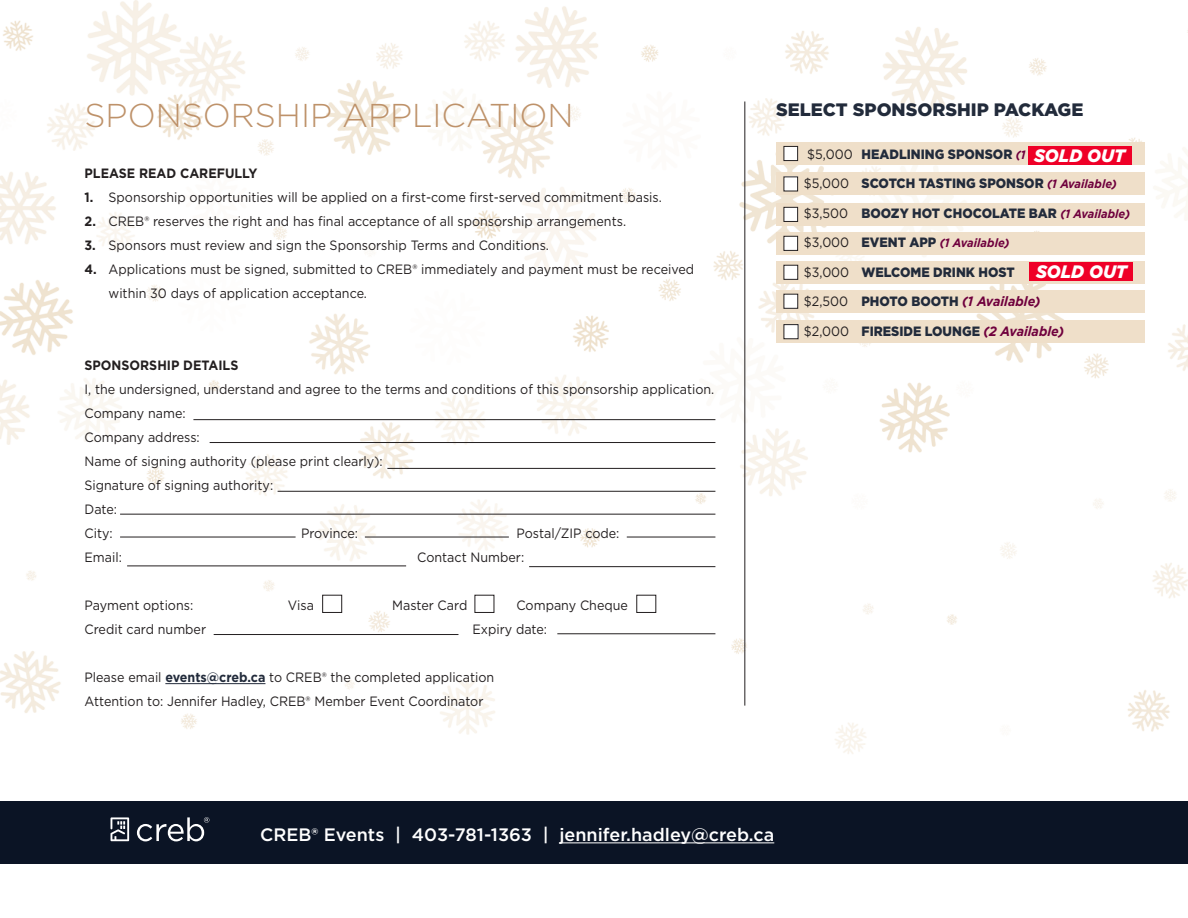
<style>
.page{position:relative;width:1188px;height:918px;background:#fff}
.page>*{position:absolute;margin:0;border:0;box-sizing:border-box;transform-origin:0 0}
.t1{font:300 33px "Gotham";color:#be926a}
.t2{font:500 18px "Gotham";color:#fff}
.t3{font:900 18px "Gotham";color:#222b3b}
.t4{font:italic 900 18px "Gotham";color:#fff;scale:.95 1}
.t5{font:13.5px/24px "Gotham";color:#231f20;scale:.93 1}
.t6{font:900 13.5px "Gotham";color:#222b3b;scale:.93 1}
.t7{font:700 13.5px "Gotham";color:#231f20;scale:.93 1}
.t8{font:italic 700 13.5px "Gotham";color:#6f003d;scale:.93 1}
.t9{font:italic 700 12px "Gotham";color:#6f003d;scale:.93 1}
.s1{font-weight:400;color:#231f20}
.s2{font-weight:700;font-style:italic;font-size:12px;color:#6f003d}
.s3{font-weight:400;font-style:normal;font-size:13.5px;color:#231f20}
.s4{font-weight:900;font-style:normal;font-size:13.5px;color:#222b3b}
.s5{font-weight:400;font-style:normal;color:#231f20}
.s6{font-weight:900;font-style:normal;color:#222b3b}
.s7{font-weight:700;font-style:italic;color:#6f003d}
.s8{font-weight:700}
.s9{font-weight:700;color:#222b3b}
</style>
<div class="page">
<div style="left:0;top:800px;width:1188px;height:64px;background:#0b1425"></div>
<svg style="left:137px;top:817px;width:72px;height:24px"></svg>
<svg style="left:111px;top:817px;width:18px;height:24px"></svg>
<hr style="left:559px;top:842px;width:215px;height:1px;background:#fff">
<img style="left:1px;top:1px;width:1186px;height:753px">
<hr style="left:165px;top:683px;width:100px;height:1px;background:#222b3b">
<hr style="left:193px;top:419px;width:522px;height:1px;background:#231f20">
<hr style="left:210px;top:442px;width:505px;height:1px;background:#231f20">
<hr style="left:387px;top:468px;width:328px;height:1px;background:#231f20">
<hr style="left:278px;top:491px;width:437px;height:1px;background:#231f20">
<hr style="left:127px;top:566px;width:279px;height:1px;background:#231f20">
<hr style="left:529px;top:566px;width:186px;height:1px;background:#231f20">
<hr style="left:214px;top:634px;width:244px;height:1px;background:#231f20">
<hr style="left:557px;top:633px;width:158px;height:1px;background:#231f20">
<hr style="left:120px;top:514px;width:595px;height:1px;background:#231f20">
<hr style="left:120px;top:537px;width:176px;height:1px;background:#231f20">
<hr style="left:365px;top:537px;width:144px;height:1px;background:#231f20">
<hr style="left:627px;top:537px;width:88px;height:1px;background:#231f20">
<hr style="left:744px;top:102px;width:1px;height:604px;background:#231f20">
<div style="left:776px;top:142px;width:369px;height:23px;background:#efdfc9"></div>
<div style="left:784px;top:146px;width:14px;height:15px;background:#fff"></div>
<div style="left:784px;top:146px;width:14px;height:15px;border:1px solid #231f20"></div>
<div style="left:323px;top:595px;width:19px;height:17px;background:#fff"></div>
<div style="left:322px;top:595px;width:20px;height:18px;border:1px solid #231f20"></div>
<div style="left:475px;top:595px;width:19px;height:17px;background:#fff"></div>
<div style="left:475px;top:595px;width:19px;height:18px;border:1px solid #231f20"></div>
<div style="left:637px;top:595px;width:19px;height:17px;background:#fff"></div>
<div style="left:636px;top:595px;width:20px;height:18px;border:1px solid #231f20"></div>
<div style="left:776px;top:203px;width:369px;height:23px;background:#efdfc9"></div>
<div style="left:784px;top:207px;width:14px;height:14px;background:#fff"></div>
<div style="left:784px;top:207px;width:14px;height:15px;border:1px solid #231f20"></div>
<div style="left:776px;top:172px;width:369px;height:23px;background:#efdfc9"></div>
<div style="left:784px;top:177px;width:14px;height:14px;background:#fff"></div>
<div style="left:784px;top:177px;width:14px;height:14px;border:1px solid #231f20"></div>
<div style="left:776px;top:232px;width:369px;height:23px;background:#efdfc9"></div>
<div style="left:784px;top:236px;width:14px;height:14px;background:#fff"></div>
<div style="left:784px;top:236px;width:14px;height:15px;border:1px solid #231f20"></div>
<div style="left:776px;top:290px;width:369px;height:23px;background:#efdfc9"></div>
<div style="left:784px;top:294px;width:14px;height:14px;background:#fff"></div>
<div style="left:784px;top:294px;width:14px;height:15px;border:1px solid #231f20"></div>
<div style="left:776px;top:261px;width:369px;height:23px;background:#efdfc9"></div>
<div style="left:784px;top:265px;width:14px;height:14px;background:#fff"></div>
<div style="left:784px;top:265px;width:14px;height:15px;border:1px solid #231f20"></div>
<div style="left:776px;top:320px;width:369px;height:23px;background:#efdfc9"></div>
<div style="left:784px;top:325px;width:14px;height:14px;background:#fff"></div>
<div style="left:784px;top:324px;width:14px;height:15px;border:1px solid #231f20"></div>
<div style="left:1030px;top:262px;width:103px;height:19px;background:#ef0027"></div>
<div style="left:1028px;top:146px;width:103px;height:19px;background:#ef0027"></div>
<p class="t1" style="left:85px;top:94px;width:491px">SPONSORSHIP APPLICATION</p>
<p class="t3" style="left:776px;top:97px;width:309px">SELECT SPONSORSHIP PACKAGE</p>
<p class="t6" style="left:807px;top:144px;width:301px"><span class="s1">$5,000</span> HEADLINING SPONSOR <span class="s2">(1 Available)</span></p>
<p class="t6" style="left:804px;top:174px;width:338px"><span class="s1">$5,000</span> SCOTCH TASTING SPONSOR <span class="s2">(1 Available)</span></p>
<p class="t6" style="left:804px;top:204px;width:352px"><span class="s1">$3,500</span> BOOZY HOT CHOCOLATE BAR <span class="s2">(1 Available)</span></p>
<p class="t9" style="left:804px;top:235px;width:223px"><span class="s3">$3,000</span> <span class="s4">EVENT APP</span> (1 Available)</p>
<p class="t6" style="left:804px;top:263px;width:228px"><span class="s1">$3,000</span> WELCOME DRINK HOST</p>
<p class="t8" style="left:804px;top:293px;width:256px"><span class="s5">$2,500</span> <span class="s6">PHOTO BOOTH</span> (1 Available)</p>
<p class="t6" style="left:804px;top:322px;width:281px"><span class="s1">$2,000</span> FIRESIDE LOUNGE <span class="s7">(2 Available)</span></p>
<p class="t4" style="left:1034px;top:143px;width:97px">SOLD OUT</p>
<p class="t7" style="left:85px;top:165px;width:187px">PLEASE READ CAREFULLY</p>
<p class="t5" style="left:85px;top:185px;width:622px"><span class="s8">1.</span> Sponsorship opportunities will be applied on a first-come first-served commitment basis.</p>
<p class="t5" style="left:85px;top:209px;width:584px"><span class="s8">2.</span> CREB® reserves the right and has final acceptance of all sponsorship arrangements.</p>
<p class="t5" style="left:85px;top:233px;width:501px"><span class="s8">3.</span> Sponsors must review and sign the Sponsorship Terms and Conditions.</p>
<p class="t5" style="left:109px;top:257px;width:631px;text-indent:-24px"><span class="s8">4.</span> Applications must be signed, submitted to CREB® immediately and payment must be received within 30 days of application acceptance.</p>
<p class="t4" style="left:1036px;top:259px;width:97px">SOLD OUT</p>
<p class="t7" style="left:85px;top:357px;width:167px">SPONSORSHIP DETAILS</p>
<p class="t5" style="left:85px;top:377px;width:679px">I, the undersigned, understand and agree to the terms and conditions of this sponsorship application.<br>Company name:<br>Company address:<br>Name of signing authority (please print clearly):<br>Signature of signing authority:</p>
<p class="t5" style="left:85px;top:497px;width:36px">Date:<br>City:</p>
<p class="t5" style="left:301px;top:521px;width:63px">Province:</p>
<p class="t5" style="left:517px;top:521px;width:112px">Postal/ZIP code:</p>
<p class="t5" style="left:85px;top:545px;width:42px">Email:</p>
<p class="t5" style="left:417px;top:545px;width:117px">Contact Number:</p>
<p class="t5" style="left:85px;top:593px;width:118px">Payment options:</p>
<p class="t5" style="left:288px;top:593px;width:29px">Visa</p>
<p class="t5" style="left:392px;top:593px;width:82px">Master Card</p>
<p class="t5" style="left:517px;top:593px;width:121px">Company Cheque</p>
<p class="t5" style="left:85px;top:617px;width:132px">Credit card number</p>
<p class="t5" style="left:473px;top:617px;width:82px">Expiry date:</p>
<p class="t5" style="left:85px;top:665px;width:442px">Please email <span class="s9">events@creb.ca</span> to CREB® the completed application<br>Attention to: Jennifer Hadley, CREB® Member Event Coordinator</p>
<h2 class="t2" style="left:260px;top:823px;width:516px">CREB® Events | 403-781-1363 | jennifer.hadley@creb.ca</h2>
</div>
